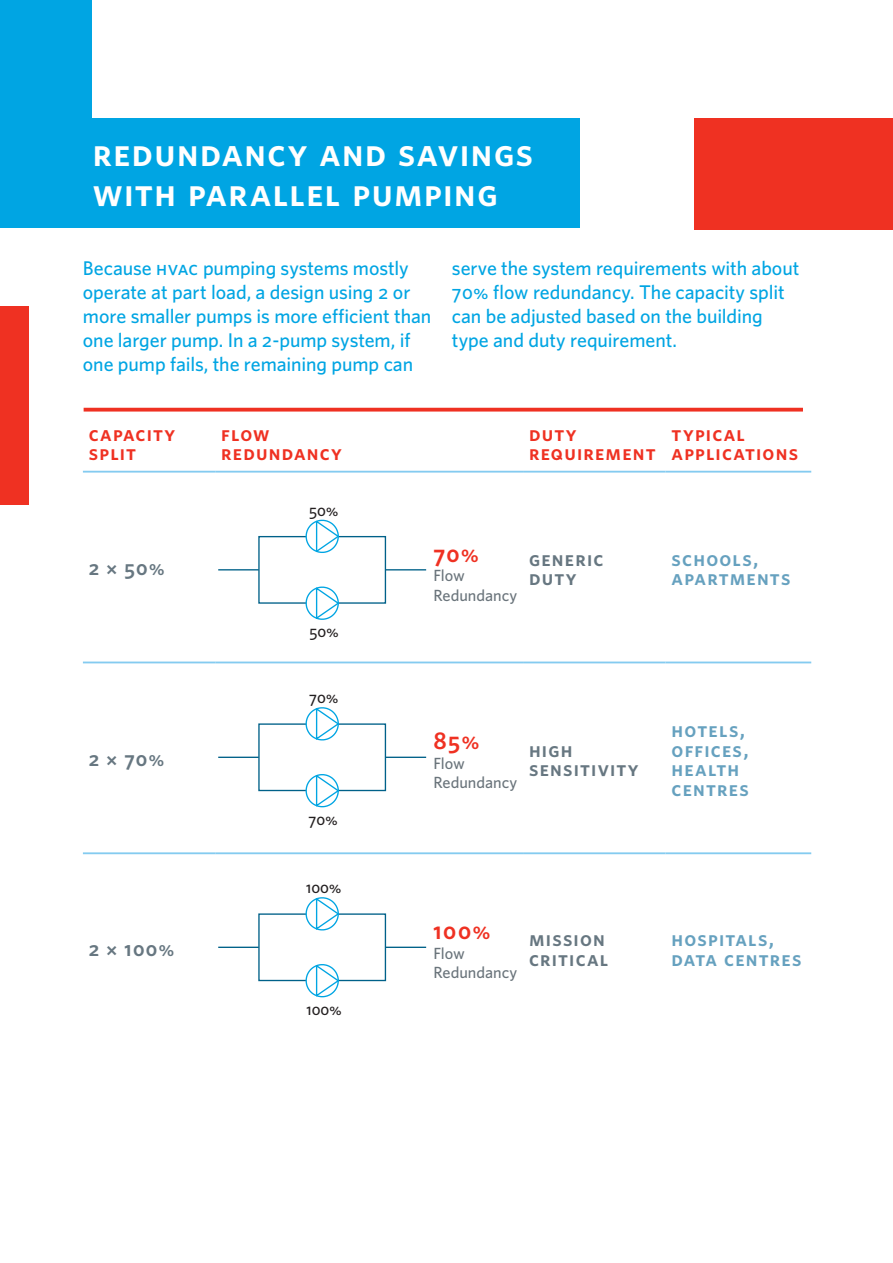
<style>
.page{position:relative;width:893px;height:1263px;background:#fff}
.page>*{position:absolute;margin:0;border:0;box-sizing:border-box;transform-origin:0 0}
.t1{font:38.4px/39.3px "Whitney A Semibold SC";letter-spacing:.035em;color:#fff}
.t2{font:23.85px "Whitney A Semibold SC";letter-spacing:.065em;color:#ef3122}
.t3{font:21px/19.6px "Whitney A Semibold SC";letter-spacing:.055em;color:#66a1bf}
.t4{font:21px/19.6px "Whitney A Semibold SC";letter-spacing:.055em;color:#ef3122}
.t5{font:21px/19.6px "Whitney A Semibold SC";letter-spacing:.06em;color:#677781}
.t6{font:500 19.8px/24px "Whitney A";letter-spacing:-.005em;color:#00a5e3}
.t7{font:500 16.2px "Whitney A";color:#6a747b}
.t8{font:16.2px "Whitney A Medium SC";color:#231f20}
.s1{font-family:"Whitney A Medium SC";font-weight:400}
</style>
<div class="page">
<div style="left:0;top:0;width:580px;height:228px;background:#00a5e3"></div>
<div style="left:93px;top:0;width:602px;height:117px;background:#fff"></div>
<div style="left:695px;top:118px;width:198px;height:112px;background:#ef3122"></div>
<div style="left:0;top:306px;width:29px;height:198px;background:#ef3122"></div>
<svg style="left:84px;top:408px;width:719px;height:4px;background:#f0473a"></svg>
<hr style="left:83px;top:471px;width:132px;height:2px;background:#84cbf0">
<hr style="left:215px;top:471px;width:308px;height:2px;background:#84cbf0">
<hr style="left:523px;top:471px;width:143px;height:2px;background:#84cbf0">
<hr style="left:666px;top:471px;width:145px;height:2px;background:#84cbf0">
<hr style="left:83px;top:661px;width:132px;height:2px;background:#84cbf0">
<hr style="left:215px;top:661px;width:308px;height:2px;background:#84cbf0">
<hr style="left:523px;top:661px;width:143px;height:2px;background:#84cbf0">
<hr style="left:666px;top:661px;width:145px;height:2px;background:#84cbf0">
<hr style="left:83px;top:852px;width:132px;height:2px;background:#84cbf0">
<hr style="left:215px;top:852px;width:308px;height:2px;background:#84cbf0">
<hr style="left:523px;top:852px;width:143px;height:2px;background:#84cbf0">
<hr style="left:666px;top:852px;width:145px;height:2px;background:#84cbf0">
<div style="left:258px;top:536px;width:128px;height:68px;background:#fff;border:1px solid #006189"></div>
<hr style="left:386px;top:569px;width:40px;height:1px;background:#006189">
<hr style="left:218px;top:569px;width:41px;height:1px;background:#006189">
<svg style="left:305px;top:586px;width:35px;height:34px"></svg>
<svg style="left:305px;top:519px;width:35px;height:34px"></svg>
<div style="left:258px;top:723px;width:128px;height:68px;background:#fff;border:1px solid #006189"></div>
<hr style="left:386px;top:757px;width:40px;height:1px;background:#006189">
<hr style="left:218px;top:757px;width:41px;height:1px;background:#006189">
<svg style="left:305px;top:774px;width:35px;height:34px"></svg>
<svg style="left:305px;top:707px;width:35px;height:34px"></svg>
<div style="left:258px;top:913px;width:128px;height:68px;background:#fff;border:1px solid #006189"></div>
<hr style="left:386px;top:947px;width:40px;height:1px;background:#006189">
<hr style="left:218px;top:947px;width:41px;height:1px;background:#006189">
<svg style="left:305px;top:964px;width:35px;height:34px"></svg>
<svg style="left:305px;top:897px;width:35px;height:34px"></svg>
<p class="t1" style="left:93px;top:133px;width:442px">redundancy and savings with parallel pumping</p>
<p class="t6" style="left:83px;top:256px;width:350px">Because <span class="s1">hvac</span> pumping systems mostly operate at part load, a design using <span class="s1">2</span> or more smaller pumps is more efficient than one larger pump. In a <span class="s1">2</span>-pump system, if one pump fails, the remaining pump can</p>
<p class="t6" style="left:452px;top:256px;width:349px">serve the system requirements with about <span class="s1">70%</span> flow redundancy. The capacity split can be adjusted based on the building type and duty requirement.</p>
<p class="t4" style="left:89px;top:423px;width:88px">capacity split</p>
<p class="t4" style="left:221px;top:423px;width:122px">flow redundancy</p>
<p class="t4" style="left:529px;top:423px;width:128px">duty requirement</p>
<p class="t4" style="left:672px;top:423px;width:75px">typical</p>
<p class="t4" style="left:672px;top:443px;width:128px">applications</p>
<p class="t5" style="left:89px;top:558px;width:77px">2 × 50%</p>
<p class="t5" style="left:89px;top:749px;width:77px">2 × 70%</p>
<p class="t5" style="left:89px;top:939px;width:87px">2 × 100%</p>
<p class="t8" style="left:309px;top:499px;width:30px">50%</p>
<p class="t8" style="left:310px;top:621px;width:30px">50%</p>
<p class="t8" style="left:309px;top:687px;width:30px">70%</p>
<p class="t8" style="left:309px;top:808px;width:30px">70%</p>
<p class="t8" style="left:306px;top:877px;width:37px">100%</p>
<p class="t8" style="left:307px;top:998px;width:37px">100%</p>
<p class="t2" style="left:433px;top:538px;width:47px">70%</p>
<p class="t7" style="left:433px;top:565px;width:33px">Flow</p>
<p class="t7" style="left:433px;top:584px;width:85px">Redundancy</p>
<p class="t5" style="left:529px;top:548px;width:76px">generic</p>
<p class="t5" style="left:529px;top:568px;width:49px">duty</p>
<p class="t3" style="left:672px;top:548px;width:120px">schools, apartments</p>
<p class="t2" style="left:433px;top:725px;width:47px">85%</p>
<p class="t7" style="left:433px;top:752px;width:33px">Flow</p>
<p class="t7" style="left:433px;top:772px;width:85px">Redundancy</p>
<p class="t5" style="left:529px;top:739px;width:111px">high sensitivity</p>
<p class="t3" style="left:672px;top:719px;width:79px">hotels, offices, health centres</p>
<p class="t2" style="left:433px;top:915px;width:59px">100%</p>
<p class="t7" style="left:433px;top:942px;width:33px">Flow</p>
<p class="t7" style="left:433px;top:962px;width:85px">Redundancy</p>
<p class="t5" style="left:529px;top:929px;width:81px">mission critical</p>
<p class="t3" style="left:672px;top:929px;width:131px">hospitals, data centres</p>
</div>
